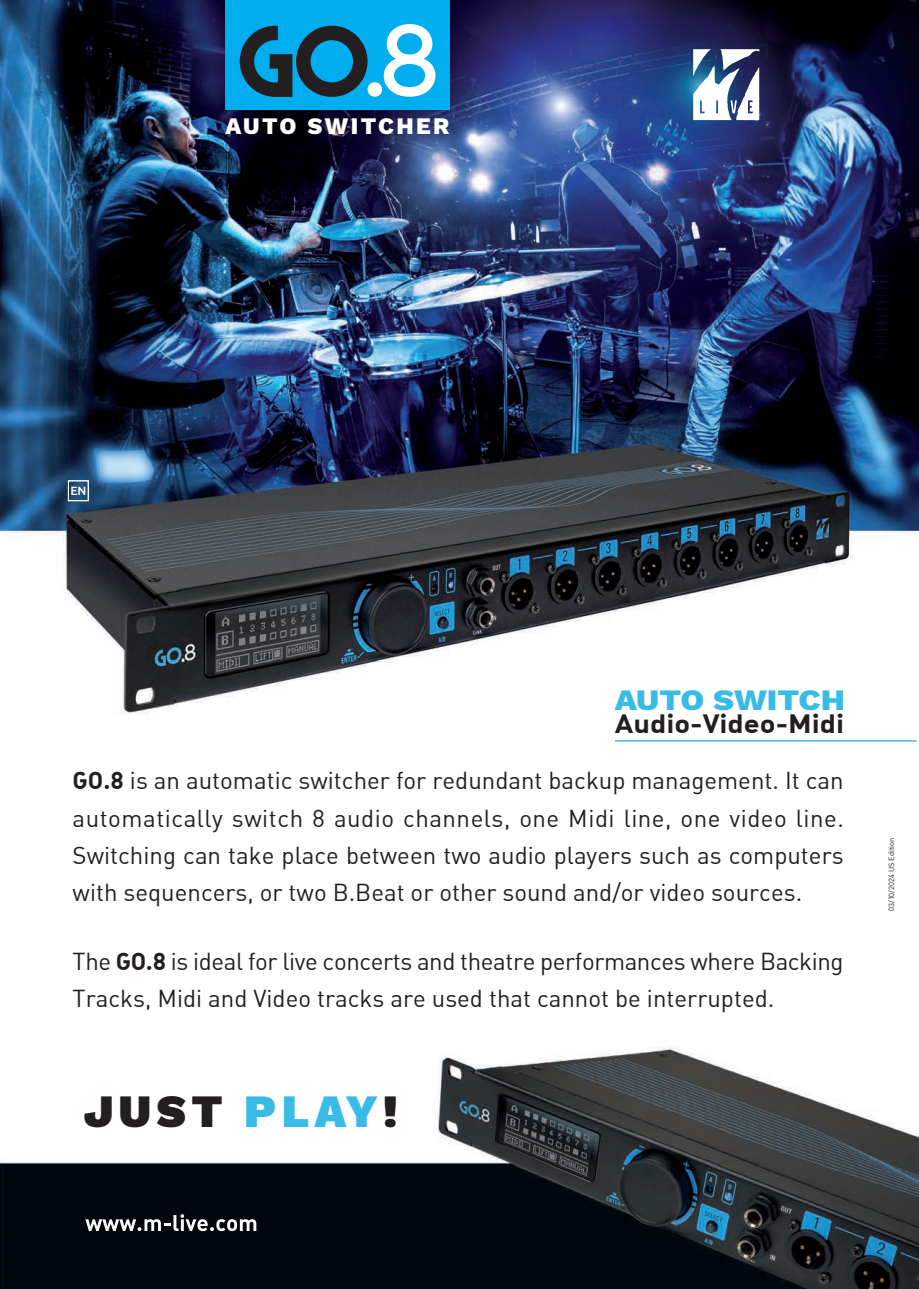
<style>
.page{position:relative;width:919px;height:1289px;background:#fff}
.page>*{position:absolute;margin:0;border:0;box-sizing:border-box;transform-origin:0 0}
.t1{font:900 45.45px "Work Sans";letter-spacing:.12em;color:#231f20}
.t2{font:800 29.1px "Work Sans";color:#38bbe7;scale:1.12 1}
.t3{font:700 25.95px "DIN Alternate";color:#231f20;scale:1.12 1}
.t4{font:24px/37.2px "DIN Alternate";color:#231f20;text-align:justify}
.t5{font:800 23.25px "Work Sans";letter-spacing:.105em;color:#fff}
.t6{font:500 12px "Ubuntu";color:#fff}
.t7{font:7.5px "DIN";color:#231f20}
.s1{font-weight:700}
.s2{color:#38bbe7}
</style>
<div class="page">
<img style="left:0;top:0;width:918px;height:742px">
<img style="left:0;top:1046px;width:918px;height:242px">
<svg style="left:693px;top:49px;width:66px;height:71px"></svg>
<svg style="left:85px;top:1214px;width:171px;height:17px"></svg>
<div style="left:225px;top:0;width:224px;height:109px;background:#00aeef"></div>
<svg style="left:240px;top:24px;width:195px;height:73px"></svg>
<hr style="left:615px;top:740px;width:301px;height:1px;background:#38bbe7">
<div style="left:68px;top:480px;width:21px;height:21px;border:1px solid #fff"></div>
<p class="t5" style="left:225px;top:113px;width:225px">AUTO SWITCHER</p>
<p class="t6" style="left:70px;top:483px;width:17px">EN</p>
<p class="t2" style="left:615px;top:683px;width:207px">AUTO SWITCH</p>
<p class="t3" style="left:615px;top:706px;width:206px">Audio-Video-Midi</p>
<p class="t4" style="left:73px;top:761px;width:772px"><span class="s1">GO.8</span> is an automatic switcher for redundant backup management. It can automatically switch 8 audio channels, one Midi line, one video line.<br>Switching can take place between two audio players such as computers with sequencers, or two B.Beat or other sound and/or video sources.</p>
<p class="t4" style="left:73px;top:942px;width:772px">The <span class="s1">GO.8</span> is ideal for live concerts and theatre performances where Backing<br>Tracks, Midi and Video tracks are used that cannot be interrupted.</p>
<h1 class="t1" style="left:84px;top:1085px;width:316px">JUST <span class="s2">PLAY</span>!</h1>
<p class="t7" style="left:886px;top:911px;width:75px;rotate:-90deg">03/10/2024 US Edition</p>
</div>
